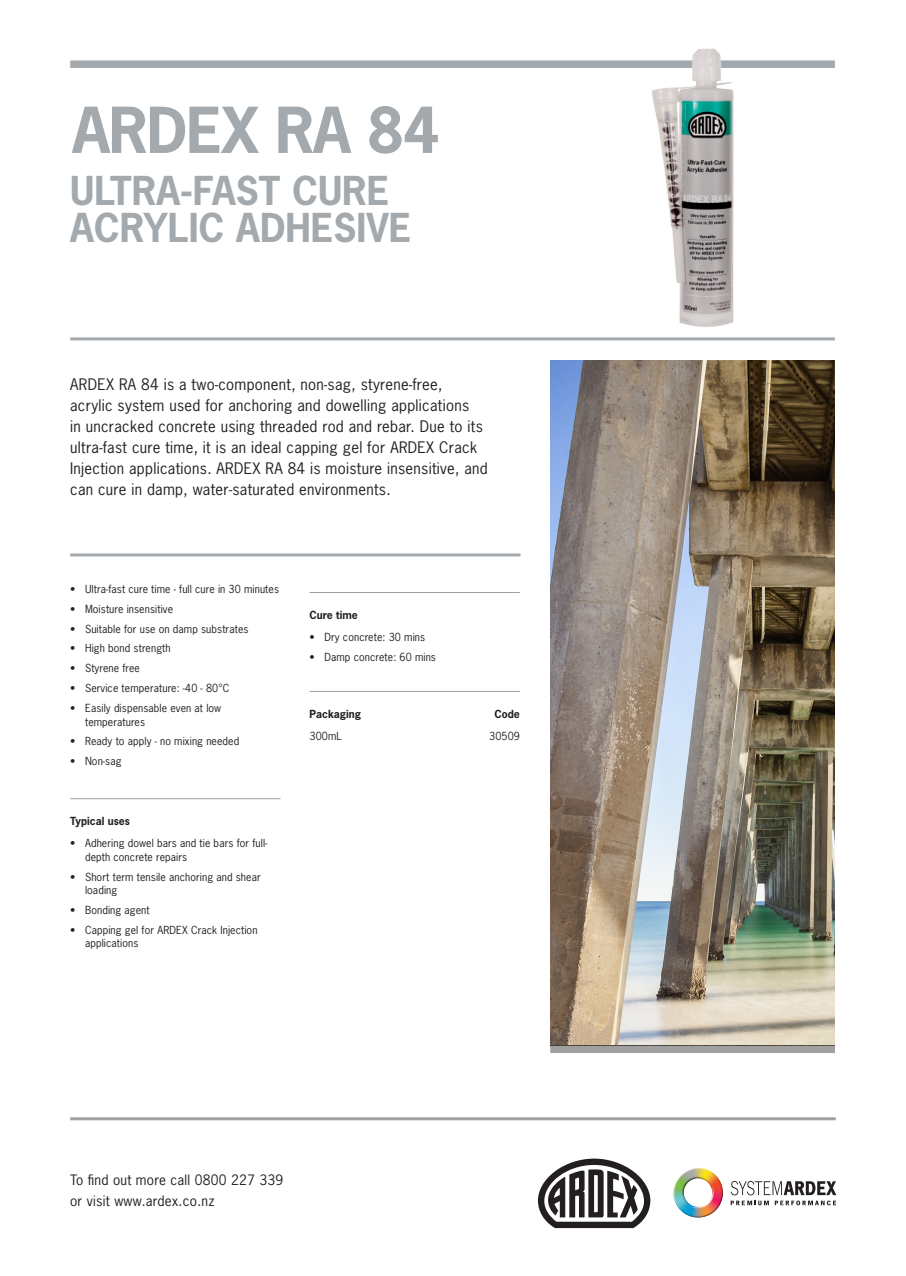
<style>
.page{position:relative;width:906px;height:1276px;background:#fff}
.page>*{position:absolute;margin:0;border:0;box-sizing:border-box;transform-origin:0 0}
.t1{font:700 59.47px "News Gothic Std";letter-spacing:-.02em;color:#a3a9ad}
.t2{font:700 37.42px/37.4px "News Gothic Std";color:#a3a9ad}
.t3{font:15px/21px "News Gothic Std";letter-spacing:.02em;color:#231f20}
.t4{font:13.5px/21.5px "News Gothic Std";letter-spacing:.02em;color:#231f20}
.t5{font:10.5px/13.5px "News Gothic Std";letter-spacing:.01em;color:#231f20}
.t6{font:700 10.5px "News Gothic Std";color:#231f20}
</style>
<div class="page">
<div style="left:550px;top:1045px;width:285px;height:8px;background:#a0a0a1"></div>
<img style="left:673px;top:1168px;width:50px;height:49px">
<svg style="left:730px;top:1181px;width:106px;height:24px"></svg>
<hr style="left:70px;top:1117px;width:766px;height:3px;background:#a0a0a1">
<svg style="left:538px;top:1158px;width:112px;height:70px"></svg>
<hr style="left:70px;top:337px;width:765px;height:3px;background:#a3a9ad">
<hr style="left:70px;top:553px;width:450px;height:3px;background:#a3a9ad">
<div style="left:70px;top:60px;width:765px;height:8px;background:#a3a9ad"></div>
<hr style="left:70px;top:798px;width:210px;height:1px;background:#a0a0a1">
<hr style="left:309px;top:592px;width:211px;height:1px;background:#a0a0a1">
<hr style="left:309px;top:691px;width:211px;height:1px;background:#a0a0a1">
<img style="left:550px;top:361px;width:285px;height:683px">
<img style="left:582px;top:48px;width:220px;height:279px">
<h1 class="t1" style="left:72px;top:91px;width:369px">ARDEX RA 84</h1>
<h2 class="t2" style="left:70px;top:171px;width:343px">ULTRA-FAST CURE<br>ACRYLIC ADHESIVE</h2>
<p class="t3" style="left:70px;top:373px;width:419px">ARDEX RA 84 is a two-component, non-sag, styrene-free, acrylic system used for anchoring and dowelling applications<br>in uncracked concrete using threaded rod and rebar. Due to its ultra-fast cure time, it is an ideal capping gel for ARDEX Crack Injection applications. ARDEX RA 84 is moisture insensitive, and can cure in damp, water-saturated environments.</p>
<p class="t5" style="left:70px;top:582px;width:210px">• Ultra-fast cure time - full cure in 30 minutes</p>
<p class="t5" style="left:70px;top:602px;width:104px">• Moisture insensitive</p>
<p class="t5" style="left:70px;top:622px;width:180px">• Suitable for use on damp substrates</p>
<p class="t5" style="left:70px;top:641px;width:102px">• High bond strength</p>
<p class="t5" style="left:70px;top:661px;width:71px">• Styrene free</p>
<p class="t5" style="left:70px;top:681px;width:160px">• Service temperature: -40 - 80°C</p>
<p class="t5" style="left:85px;top:701px;width:138px;text-indent:-15px">• Easily dispensable even at low temperatures</p>
<p class="t5" style="left:70px;top:734px;width:171px">• Ready to apply - no mixing needed</p>
<p class="t5" style="left:70px;top:754px;width:53px">• Non-sag</p>
<p class="t6" style="left:70px;top:814px;width:61px">Typical uses</p>
<p class="t5" style="left:85px;top:836px;width:184px;text-indent:-15px">• Adhering dowel bars and tie bars for full&shy;depth concrete repairs</p>
<p class="t5" style="left:85px;top:870px;width:177px;text-indent:-15px">• Short term tensile anchoring and shear loading</p>
<p class="t5" style="left:70px;top:903px;width:81px">• Bonding agent</p>
<p class="t5" style="left:85px;top:923px;width:174px;text-indent:-15px">• Capping gel for ARDEX Crack Injection applications</p>
<p class="t6" style="left:309px;top:608px;width:50px">Cure time</p>
<p class="t5" style="left:309px;top:630px;width:117px">• Dry concrete: 30 mins</p>
<p class="t5" style="left:309px;top:650px;width:128px">• Damp concrete: 60 mins</p>
<p class="t6" style="left:309px;top:707px;width:53px">Packaging</p>
<p class="t6" style="left:494px;top:707px;width:27px">Code</p>
<p class="t5" style="left:309px;top:729px;width:34px">300mL</p>
<p class="t5" style="left:489px;top:729px;width:32px">30509</p>
<p class="t4" style="left:70px;top:1168px;width:214px">To find out more call 0800 227 339 or visit www.ardex.co.nz</p>
</div>
